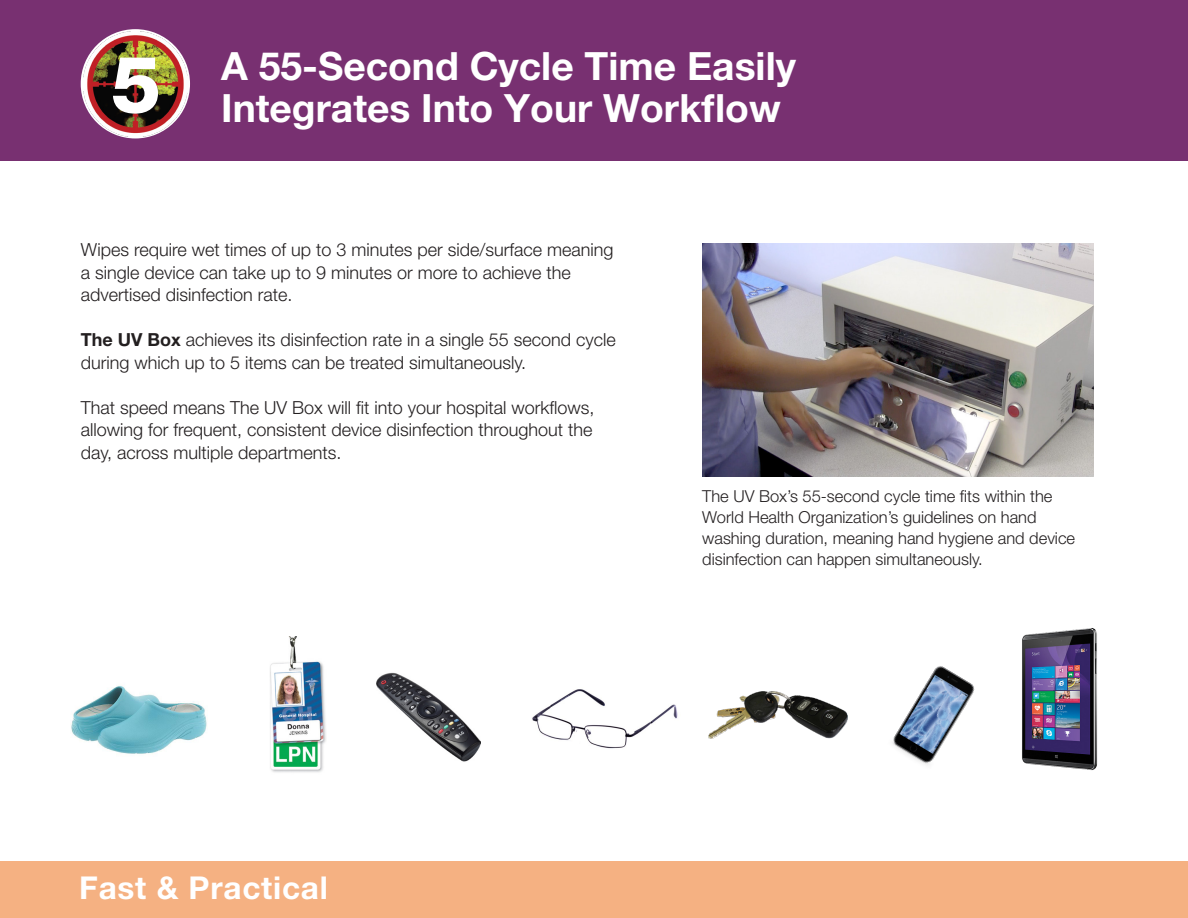
<style>
.page{position:relative;width:1188px;height:918px;background:#fff}
.page>*{position:absolute;margin:0;border:0;box-sizing:border-box;transform-origin:0 0}
.t1{font:800 79.35px "Helvetica Neue LT Pro";color:#fff}
.t2{font:700 39px/42px "Helvetica Neue LT Pro";color:#fff}
.t3{font:700 31.5px "Helvetica Neue LT Pro";letter-spacing:.025em;color:#fff}
.t4{font:300 18px/22.5px "Helvetica Neue LT Pro";color:#231f20}
.t5{font:300 16.5px/21px "Helvetica Neue LT Pro";color:#231f20}
.s1{font-weight:700}
</style>
<div class="page">
<div style="left:0;top:0;width:1188px;height:161px;background:#783071"></div>
<div style="left:0;top:861px;width:1188px;height:57px;background:#f5b182"></div>
<img style="left:702px;top:243px;width:392px;height:233px">
<img style="left:532px;top:689px;width:146px;height:60px">
<img style="left:270px;top:637px;width:107px;height:136px">
<img style="left:709px;top:692px;width:75px;height:47px">
<img style="left:784px;top:666px;width:179px;height:99px">
<img style="left:377px;top:672px;width:104px;height:90px">
<img style="left:71px;top:685px;width:136px;height:69px">
<img style="left:963px;top:628px;width:135px;height:143px">
<img style="left:83px;top:32px;width:105px;height:104px">
<p class="t1" style="left:111px;top:37px;width:51px">5</p>
<p class="t2" style="left:221px;top:44px;width:576px">A 55-Second Cycle Time Easily<br>Integrates Into Your Workflow</p>
<p class="t4" style="left:81px;top:238px;width:534px">Wipes require wet times of up to 3 minutes per side/surface meaning a single device can take up to 9 minutes or more to achieve the advertised disinfection rate.</p>
<p class="t4" style="left:81px;top:328px;width:537px"><span class="s1">The UV Box</span> achieves its disinfection rate in a single 55 second cycle during which up to 5 items can be treated simultaneously.</p>
<p class="t4" style="left:81px;top:396px;width:515px;text-align:justify">That speed means The UV Box will fit into your hospital workflows, allowing for frequent, consistent device disinfection throughout the day, across multiple departments.</p>
<p class="t5" style="left:702px;top:485px;width:374px">The UV Box’s 55-second cycle time fits within the World Health Organization’s guidelines on hand washing duration, meaning hand hygiene and device disinfection can happen simultaneously.</p>
<p class="t3" style="left:79px;top:868px;width:250px">Fast &amp; Practical</p>
</div>
